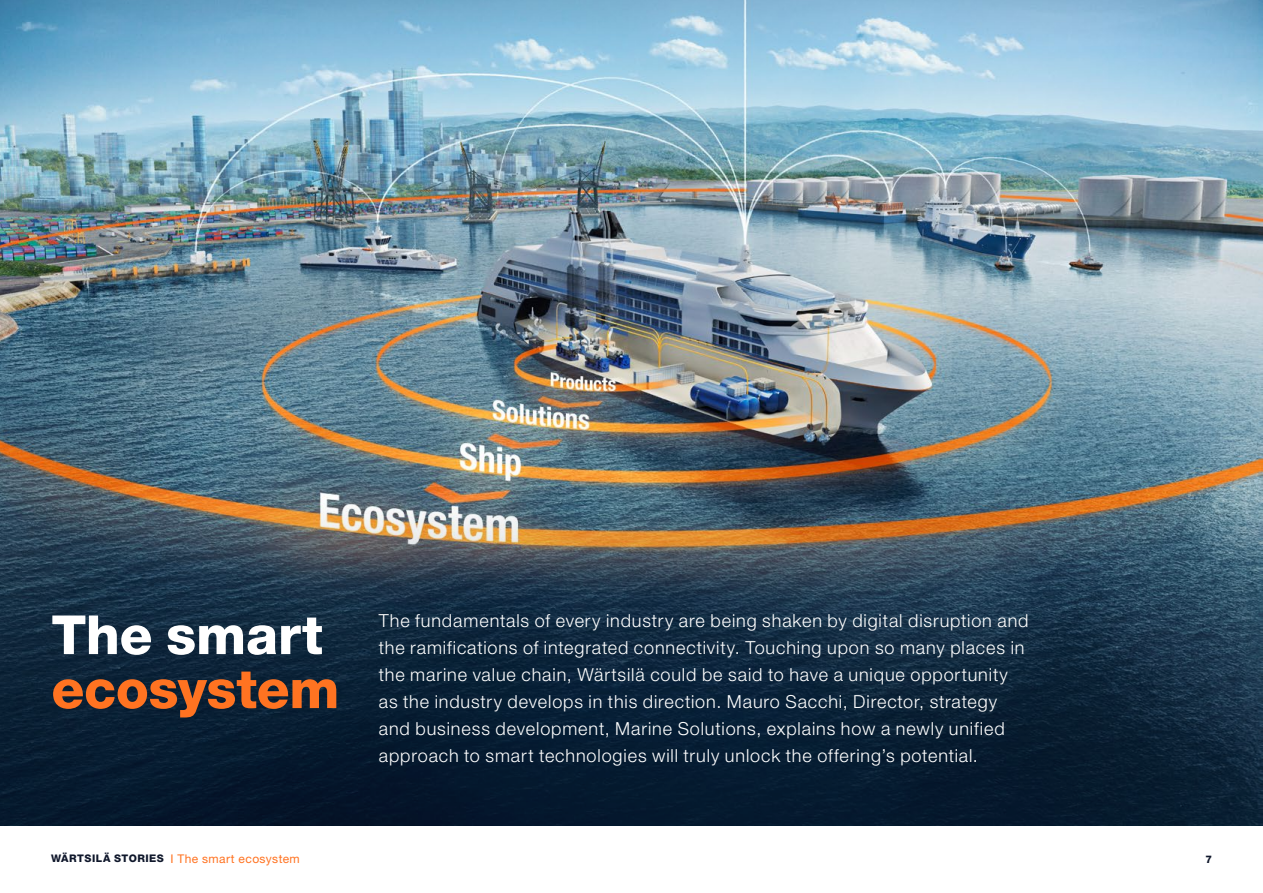
<style>
.page{position:relative;width:1263px;height:893px;background:#fff}
.page>*{position:absolute;margin:0;border:0;box-sizing:border-box;transform-origin:0 0}
.t1{font:800 54px "Helvetica Neue LT Std";letter-spacing:-.005em;color:#ff7321}
.t2{font:800 54px "Helvetica Neue LT Std";letter-spacing:-.005em;color:#fff}
.t3{font:300 18px/27px "Helvetica Neue LT Std";letter-spacing:.05em;color:#fff}
.t4{font:12px "Helvetica Neue LT Std";letter-spacing:.035em;color:#ff7321}
.t5{font:800 10.5px "Helvetica Neue LT Std";color:#0f172b}
.s1{font-weight:800;font-size:10.5px;color:#0f172b}
</style>
<div class="page">
<img style="left:0;top:0;width:1263px;height:486px">
<svg style="left:0;top:486px;width:1263px;height:339px;background:#233545"></svg>
<h1 class="t2" style="left:51px;top:603px;width:273px">The smart</h1>
<h1 class="t1" style="left:51px;top:657px;width:289px">ecosystem</h1>
<p class="t3" style="left:379px;top:607px;width:651px">The fundamentals of every industry are being shaken by digital disruption and the ramifications of integrated connectivity. Touching upon so many places in the marine value chain, Wärtsilä could be said to have a unique opportunity as the industry develops in this direction. Mauro Sacchi, Director, strategy and business development, Marine Solutions, explains how a newly unified approach to smart technologies will truly unlock the offering’s potential.</p>
<p class="t4" style="left:51px;top:851px;width:250px"><span class="s1">WÄRTSILÄ STORIES</span> I The smart ecosystem</p>
<p class="t5" style="left:1205px;top:853px;width:8px">7</p>
</div>
